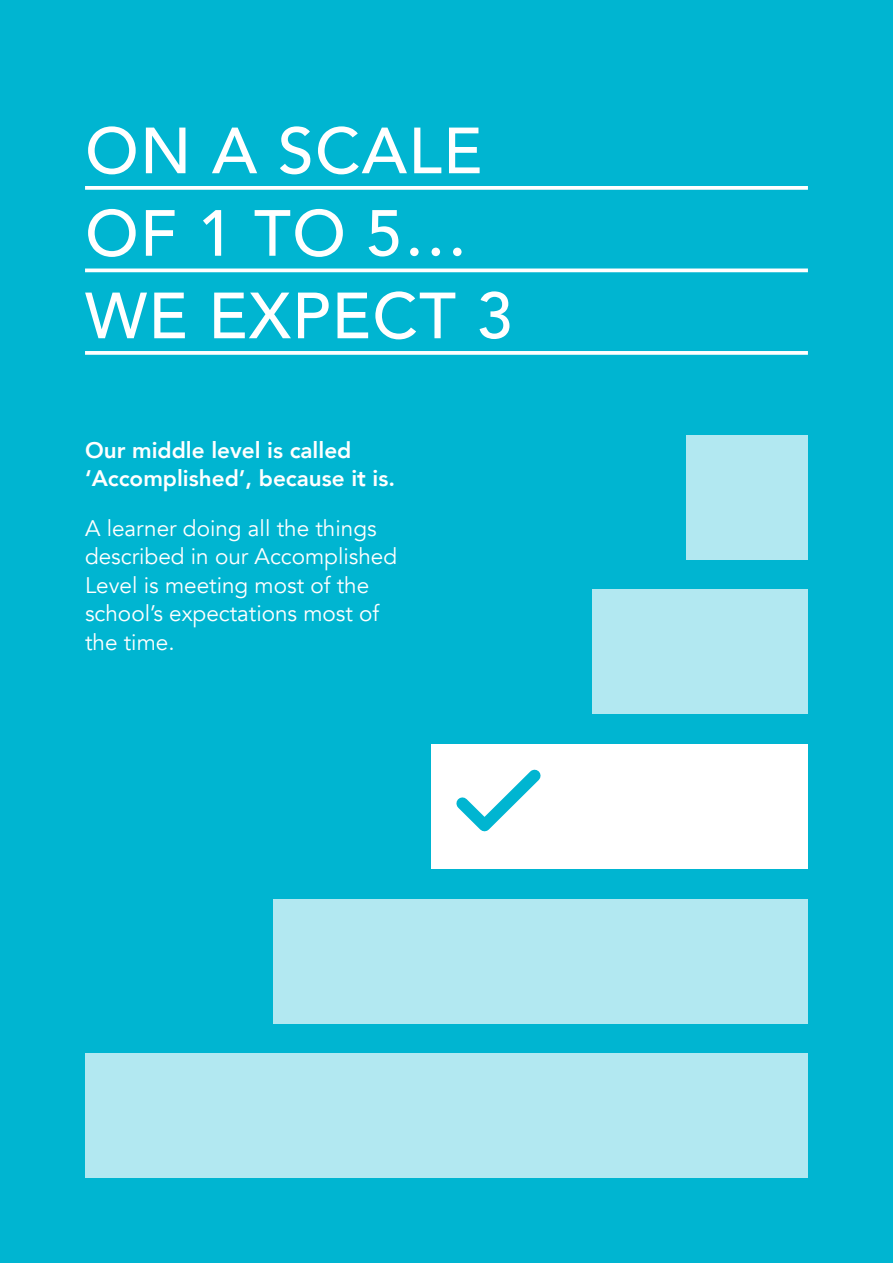
<style>
.page{position:relative;width:893px;height:1263px;background:#00b5d1}
.page>*{position:absolute;margin:0;border:0;box-sizing:border-box;transform-origin:0 0}
.t1{font:500 64.5px/82.5px "Avenir";letter-spacing:.02em;color:#fff}
.t2{font:22.5px/28.5px "Avenir";color:#fff}
.t3{font:800 22.5px/28.5px "Avenir";color:#fff}
</style>
<div class="page">
<svg style="left:85px;top:186px;width:723px;height:4px;background:#effafb"></svg>
<svg style="left:85px;top:268px;width:723px;height:4px;background:#def5f8"></svg>
<svg style="left:85px;top:351px;width:723px;height:4px;background:#effafb"></svg>
<div style="left:85px;top:1053px;width:723px;height:125px;background:#b2e8f1"></div>
<div style="left:273px;top:899px;width:535px;height:124px;background:#b2e8f1"></div>
<div style="left:432px;top:744px;width:376px;height:125px;background:#fff"></div>
<div style="left:592px;top:590px;width:216px;height:124px;background:#b2e8f1"></div>
<div style="left:686px;top:435px;width:122px;height:125px;background:#b2e8f1"></div>
<svg style="left:456px;top:769px;width:85px;height:63px"></svg>
<h1 class="t1" style="left:85px;top:106px;width:429px">ON A SCALE<br>OF 1 TO 5…<br>WE EXPECT 3</h1>
<p class="t3" style="left:85px;top:436px;width:312px">Our middle level is called ‘Accomplished’, because it is.</p>
<p class="t2" style="left:85px;top:514px;width:314px">A learner doing all the things described in our Accomplished<br>Level is meeting most of the school’s expectations most of the time.</p>
</div>
